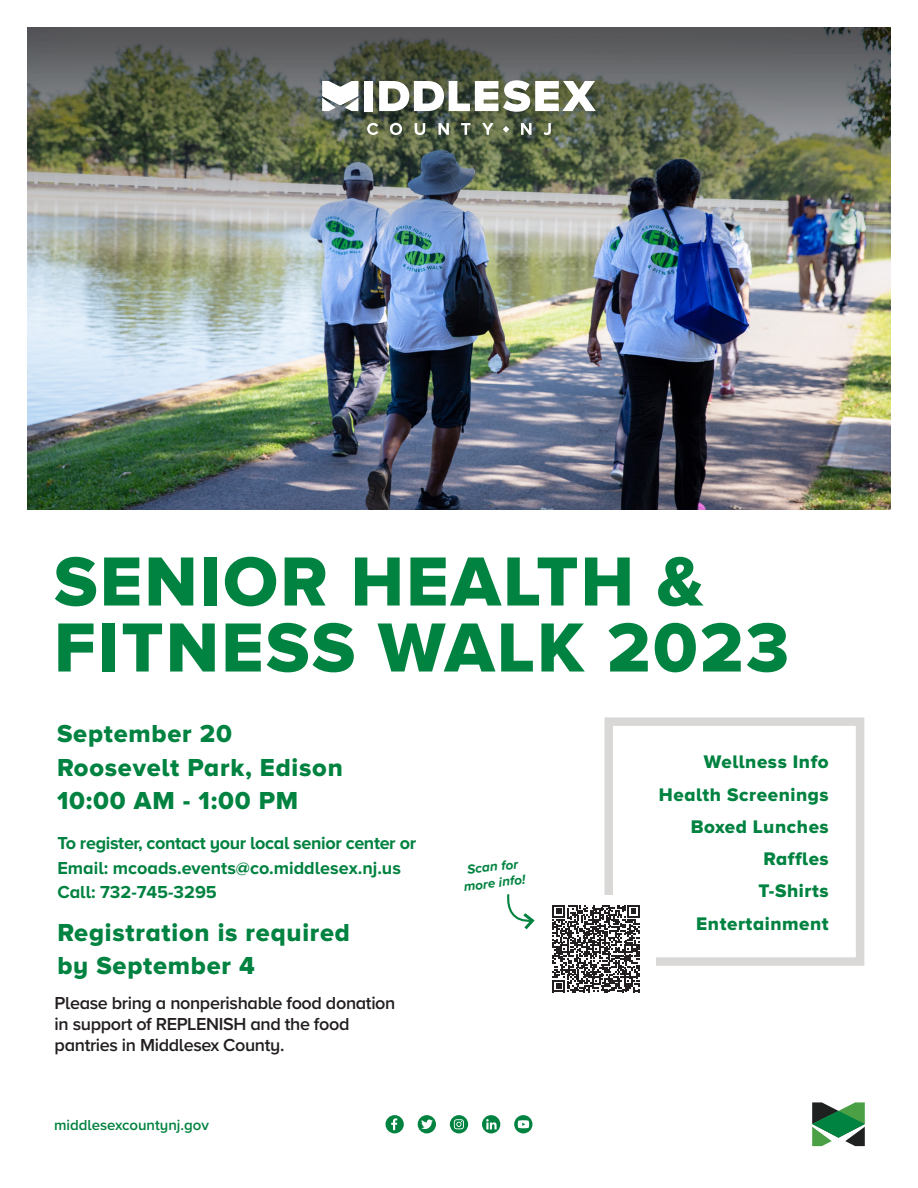
<style>
.page{position:relative;width:918px;height:1188px;background:#fff}
.page>*{position:absolute;margin:0;border:0;box-sizing:border-box;transform-origin:0 0}
.t1{font:72px/66px "Proxima Nova Extrabld";letter-spacing:.03em;color:#008240}
.Body{font:25.5px/33.8px "Proxima Nova Extrabld";letter-spacing:.03em;color:#008240}
.Body-2{font:18.9px "Proxima Nova Extrabld";letter-spacing:.03em;color:#008240}
.Details{font:600 18px/21px "Proxima Nova";letter-spacing:-.02em;color:#231f20}
.Details-2{font:700 18px "Proxima Nova";color:#008240}
.Details-3{font:700 18px "Proxima Nova";letter-spacing:-.02em;color:#008240}
.t2{font:600 15px "Proxima Nova";color:#008240}
.Details-4{font:italic 700 13.5px/16.2px "Proxima Nova";color:#008240;text-align:center}
</style>
<div class="page">
<svg style="left:386px;top:1115px;width:18px;height:18px"></svg>
<svg style="left:418px;top:1115px;width:18px;height:18px"></svg>
<svg style="left:450px;top:1115px;width:18px;height:18px"></svg>
<svg style="left:482px;top:1115px;width:18px;height:18px"></svg>
<svg style="left:514px;top:1115px;width:18px;height:18px"></svg>
<svg style="left:812px;top:1102px;width:53px;height:44px"></svg>
<img style="left:27px;top:249px;width:864px;height:261px">
<div style="left:604px;top:717px;width:260px;height:249px;border:8px solid #d9d8d6"></div>
<div style="left:536px;top:896px;width:120px;height:106px;background:#fff"></div>
<svg style="left:553px;top:905px;width:87px;height:87px"></svg>
<svg style="left:507px;top:894px;width:28px;height:36px"></svg>
<img style="left:27px;top:27px;width:864px;height:222px">
<svg style="left:367px;top:123px;width:11px;height:12px"></svg>
<svg style="left:390px;top:123px;width:12px;height:12px"></svg>
<svg style="left:415px;top:123px;width:10px;height:12px"></svg>
<svg style="left:438px;top:123px;width:11px;height:12px"></svg>
<svg style="left:461px;top:123px;width:9px;height:12px"></svg>
<svg style="left:482px;top:123px;width:12px;height:12px"></svg>
<svg style="left:521px;top:123px;width:11px;height:12px"></svg>
<svg style="left:544px;top:123px;width:7px;height:12px"></svg>
<svg style="left:503px;top:126px;width:6px;height:7px"></svg>
<svg style="left:379px;top:80px;width:217px;height:32px"></svg>
<div style="left:364px;top:81px;width:9px;height:30px;background:#fff"></div>
<svg style="left:322px;top:81px;width:36px;height:30px"></svg>
<p class="t1" style="left:54px;top:550px;width:737px">SENIOR HEALTH &amp;<br>FITNESS WALK 2023</p>
<p class="Body" style="left:57px;top:717px;width:176px">September 20</p>
<p class="Body" style="left:57px;top:751px;width:287px">Roosevelt Park, Edison</p>
<p class="Body" style="left:57px;top:785px;width:243px">10:00 AM - 1:00 PM</p>
<p class="Details-3" style="left:57px;top:833px;width:360px">To register, contact your local senior center or</p>
<p class="Details-2" style="left:57px;top:857px;width:345px">Email: mcoads.events@co.middlesex.nj.us</p>
<p class="Details-2" style="left:57px;top:882px;width:161px">Call: 732-745-3295</p>
<p class="Body" style="left:57px;top:916px;width:294px">Registration is required by September 4</p>
<p class="Details" style="left:55px;top:992px;width:342px">Please bring a nonperishable food donation in support of REPLENISH and the food pantries in Middlesex County.</p>
<p class="t2" style="left:54px;top:1114px;width:156px">middlesexcountynj.gov</p>
<p class="Details-4" style="left:461px;top:862px;width:63px;rotate:-7deg">Scan for more info!</p>
<p class="Body-2" style="left:704px;top:751px;width:126px">Wellness Info</p>
<p class="Body-2" style="left:659px;top:783px;width:171px">Health Screenings</p>
<p class="Body-2" style="left:691px;top:816px;width:139px">Boxed Lunches</p>
<p class="Body-2" style="left:764px;top:848px;width:67px">Raffles</p>
<p class="Body-2" style="left:758px;top:880px;width:72px">T-Shirts</p>
<p class="Body-2" style="left:696px;top:912px;width:134px">Entertainment</p>
</div>
